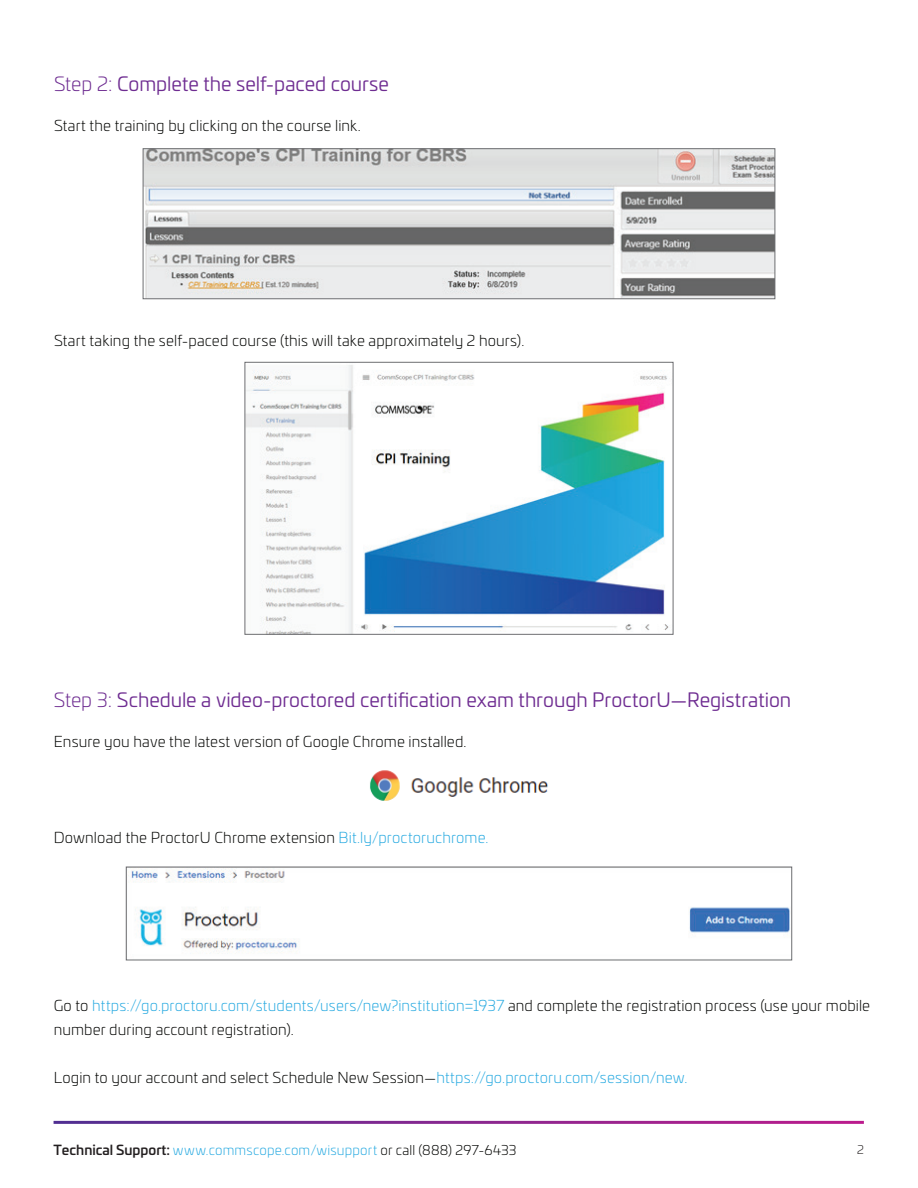
<style>
.page{position:relative;width:918px;height:1188px;background:#fff}
.page>*{position:absolute;margin:0;border:0;box-sizing:border-box;transform-origin:0 0}
.t1{font:19.5px "Univia Pro";color:#6e2c91}
.t2{font:300 15px/24px "Univia Pro";letter-spacing:.01em;color:#040503}
.t3{font:300 13.5px "Univia Pro";letter-spacing:.01em;color:#29aae1}
.t4{font:300 12px "Univia Pro";color:#231f20}
.s1{font-weight:300}
.s2{color:#29aae1}
.s3{font-weight:500;color:#231f20}
.s4{color:#040503}
</style>
<div class="page">
<img style="left:247px;top:365px;width:422px;height:268px">
<div style="left:245px;top:362px;width:428px;height:273px;border:1px solid #6d6e71"></div>
<svg style="left:364px;top:491px;width:72px;height:56px"></svg>
<img style="left:145px;top:150px;width:628px;height:147px">
<div style="left:143px;top:148px;width:632px;height:151px;border:1px solid #6d6e71"></div>
<img style="left:370px;top:770px;width:178px;height:31px">
<img style="left:128px;top:869px;width:662px;height:85px">
<div style="left:126px;top:867px;width:666px;height:93px;border:1px solid #6d6e71"></div>
<h1 class="t1" style="left:54px;top:69px;width:337px"><span class="s1">Step 2:</span> Complete the self-paced course</h1>
<p class="t2" style="left:54px;top:113px;width:308px">Start the training by clicking on the course link.</p>
<p class="t2" style="left:54px;top:328px;width:472px">Start taking the self-paced course (this will take approximately 2 hours).</p>
<h1 class="t1" style="left:54px;top:686px;width:739px"><span class="s1">Step 3:</span> Schedule a video-proctored certification exam through ProctorU—Registration</h1>
<p class="t2" style="left:54px;top:729px;width:414px">Ensure you have the latest version of Google Chrome installed.</p>
<p class="t2" style="left:54px;top:825px;width:436px">Download the ProctorU Chrome extension <span class="s2">Bit.ly/proctoruchrome.</span></p>
<p class="t2" style="left:54px;top:993px;width:818px">Go to <span class="s2">https://go.proctoru.com/students/users/new?institution=1937</span> and complete the registration process (use your mobile number during account registration).</p>
<p class="t2" style="left:54px;top:1065px;width:635px">Login to your account and select Schedule New Session—<span class="s2">https://go.proctoru.com/session/new.</span></p>
<p class="t3" style="left:54px;top:1141px;width:465px"><span class="s3">Technical Support:</span> www.commscope.com/wisupport <span class="s4">or call (888) 297-6433</span></p>
<p class="t4" style="left:857px;top:1141px;width:8px">2</p>
</div>
